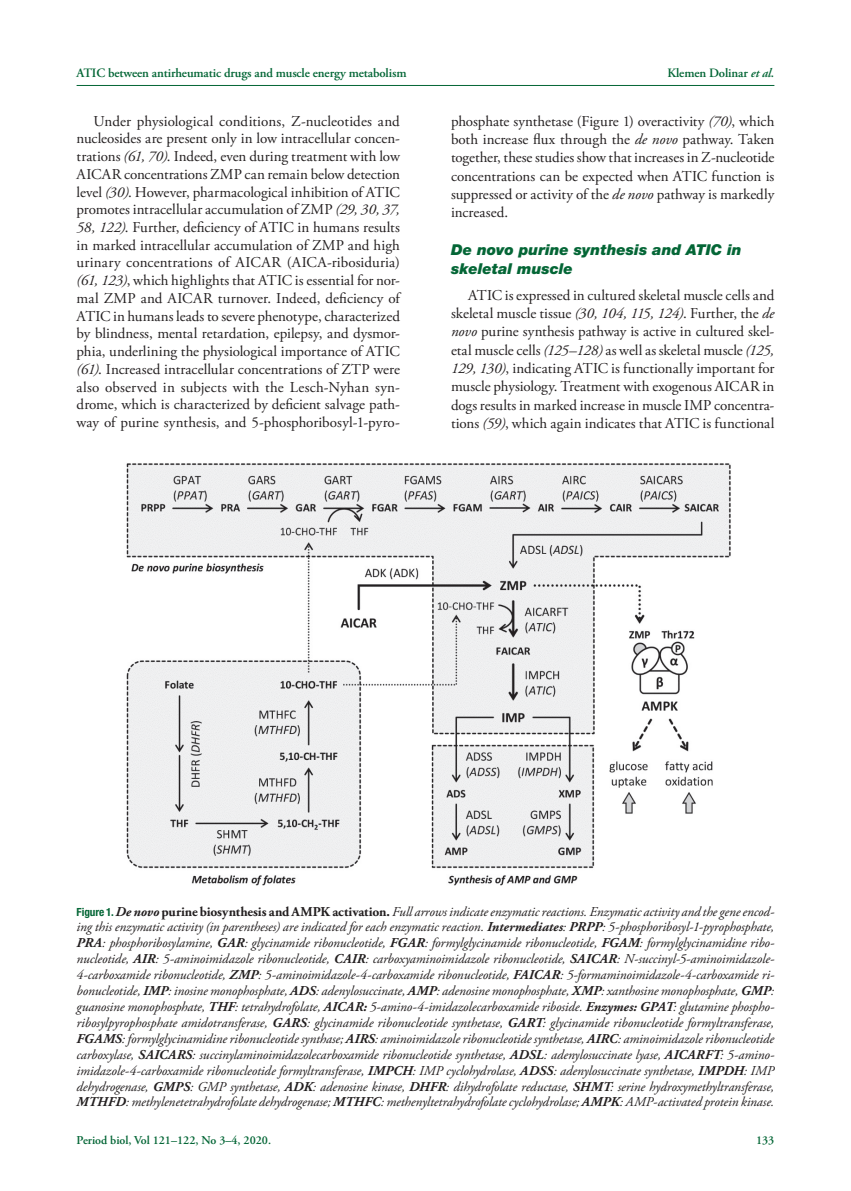
<style>
.page{position:relative;width:851px;height:1191px;background:#fff}
.page>*{position:absolute;margin:0;border:0;box-sizing:border-box;transform-origin:0 0}
.t1{font:15px/17.7px "Adobe Garamond Pro";color:#231f20;text-align:justify}
.t2{font:italic 900 15px/18.9px "Helvetica Neue LT Pro";color:#046636}
.t3{font:italic 13.5px/15.9px "Adobe Garamond Pro";letter-spacing:-.005em;color:#231f20;text-align:justify}
.t4{font:600 12.75px "Adobe Garamond Pro";letter-spacing:-.01em;color:#046636}
.t5{font:600 12px "Adobe Garamond Pro";color:#046636}
.s1{font-style:italic}
.s2{font-family:"Helvetica Neue LT Pro";font-weight:700;font-style:normal;font-stretch:condensed;font-size:11.25px;color:#046636}
.s3{font-weight:700}
.s4{font-weight:700;font-style:normal}
</style>
<div class="page">
<hr style="left:77px;top:85px;width:697px;height:1px;background:#046636">
<img style="left:126px;top:463px;width:605px;height:423px">
<p class="t4" style="left:77px;top:65px;width:331px">ATIC between antirheumatic drugs and muscle energy metabolism</p>
<p class="t4" style="left:667px;top:65px;width:108px">Klemen Dolinar <span class="s1">et al.</span></p>
<p class="t1" style="left:77px;top:113px;width:325px;text-indent:17px">Under physiological conditions, Z-nucleotides and nucleosides are present only in low intracellular concen&shy;trations <span class="s1">(61, 70)</span>. Indeed, even during treatment with low AICAR concentrations ZMP can remain below detection level <span class="s1">(30)</span>. However, pharmacological inhibition of ATIC promotes intracellular accumulation of ZMP <span class="s1">(29, 30, 37, 58, 122)</span>. Further, deficiency of ATIC in humans results in marked intracellular accumulation of ZMP and high urinary concentrations of AICAR (AICA-ribosiduria) <span class="s1">(61, 123)</span>, which highlights that ATIC is essential for nor&shy;mal ZMP and AICAR turnover. Indeed, deficiency of ATIC in humans leads to severe phenotype, characterized by blindness, mental retardation, epilepsy, and dysmor&shy;phia, underlining the physiological importance of ATIC <span class="s1">(61)</span>. Increased intracellular concentrations of ZTP were also observed in subjects with the Lesch-Nyhan syn&shy;drome, which is characterized by deficient salvage path&shy;way of purine synthesis, and 5-phosphoribosyl-1-pyro-</p>
<p class="t1" style="left:451px;top:112px;width:325px;line-height:18.3px">phosphate synthetase (Figure 1) overactivity <span class="s1">(70)</span>, which both increase flux through the <span class="s1">de novo</span> pathway. Taken together, these studies show that increases in Z-nucleotide concentrations can be expected when ATIC function is suppressed or activity of the <span class="s1">de novo</span> pathway is markedly increased.</p>
<p class="t2" style="left:451px;top:240px;width:292px">De novo purine synthesis and ATIC in skeletal muscle</p>
<p class="t1" style="left:451px;top:286px;width:325px;line-height:18.3px;text-indent:17px">ATIC is expressed in cultured skeletal muscle cells and skeletal muscle tissue <span class="s1">(30, 104, 115, 124)</span>. Further, the <span class="s1">de novo</span> purine synthesis pathway is active in cultured skel&shy;etal muscle cells <span class="s1">(125–128)</span> as well as skeletal muscle <span class="s1">(125, 129, 130)</span>, indicating ATIC is functionally important for muscle physiology. Treatment with exogenous AICAR in dogs results in marked increase in muscle IMP concentra&shy;tions <span class="s1">(59)</span>, which again indicates that ATIC is functional</p>
<p class="t3" style="left:76px;top:903px;width:699px"><span class="s2">Figure 1.</span> <span class="s3">De novo</span> <span class="s4">purine biosynthesis and AMPK activation.</span> Full arrows indicate enzymatic reactions. Enzymatic activity and the gene encod&shy;ing this enzymatic activity (in parentheses) are indicated for each enzymatic reaction. <span class="s3">Intermediates</span>: <span class="s3">PRPP</span>: 5-phosphoribosyl-1-pyrophosphate, <span class="s3">PRA</span>: phosphoribosylamine, <span class="s3">GAR</span>: glycinamide ribonucleotide, <span class="s3">FGAR</span>: formylglycinamide ribonucleotide, <span class="s3">FGAM</span>: formylglycinamidine ribo&shy;nucleotide, <span class="s3">AIR</span>: 5-aminoimidazole ribonucleotide, <span class="s3">CAIR</span>: carboxyaminoimidazole ribonucleotide, <span class="s3">SAICAR</span>: N-succinyl-5-aminoimidazole-4-carboxamide ribonucleotide, <span class="s3">ZMP</span>: 5-aminoimidazole-4-carboxamide ribonucleotide, <span class="s3">FAICAR</span>: 5-formaminoimidazole-4-carboxamide ri&shy;bonucleotide, <span class="s3">IMP</span>: inosine monophosphate, <span class="s3">ADS</span>: adenylosuccinate, <span class="s3">AMP</span>: adenosine monophosphate, <span class="s3">XMP</span>: xanthosine monophosphate, <span class="s3">GMP</span>: guanosine monophosphate, <span class="s3">THF</span>: tetrahydrofolate, <span class="s3">AICAR:</span> 5-amino-4-imidazolecarboxamide riboside. <span class="s3">Enzymes: GPAT</span>: glutamine phospho&shy;ribosylpyrophosphate amidotransferase, <span class="s3">GARS</span>: glycinamide ribonucleotide synthetase, <span class="s3">GART</span>: glycinamide ribonucleotide formyltransferase, <span class="s3">FGAMS</span>: formylglycinamidine ribonucleotide synthase; <span class="s3">AIRS</span>: aminoimidazole ribonucleotide synthetase, <span class="s3">AIRC</span>: aminoimidazole ribonucleotide carboxylase, <span class="s3">SAICARS</span>: succinylaminoimidazolecarboxamide ribonucleotide synthetase, <span class="s3">ADSL</span>: adenylosuccinate lyase, <span class="s3">AICARFT</span>: 5-amino&shy;imidazole-4-carboxamide ribonucleotide formyltransferase, <span class="s3">IMPCH</span>: IMP cyclohydrolase, <span class="s3">ADSS</span>: adenylosuccinate synthetase, <span class="s3">IMPDH</span>: IMP dehydrogenase, <span class="s3">GMPS</span>: GMP synthetase, <span class="s3">ADK</span>: adenosine kinase, <span class="s3">DHFR</span>: dihydrofolate reductase, <span class="s3">SHMT</span>: serine hydroxymethyltransferase, <span class="s3">MTHFD</span>: methylenetetrahydrofolate dehydrogenase; <span class="s3">MTHFC</span>: methenyltetrahydrofolate cyclohydrolase; <span class="s3">AMPK</span>: AMP-activated protein kinase.</p>
<p class="t5" style="left:77px;top:1133px;width:196px">Period biol, Vol 121–122, No 3–4, 2020.</p>
<p class="t5" style="left:755px;top:1133px;width:20px">133</p>
</div>
